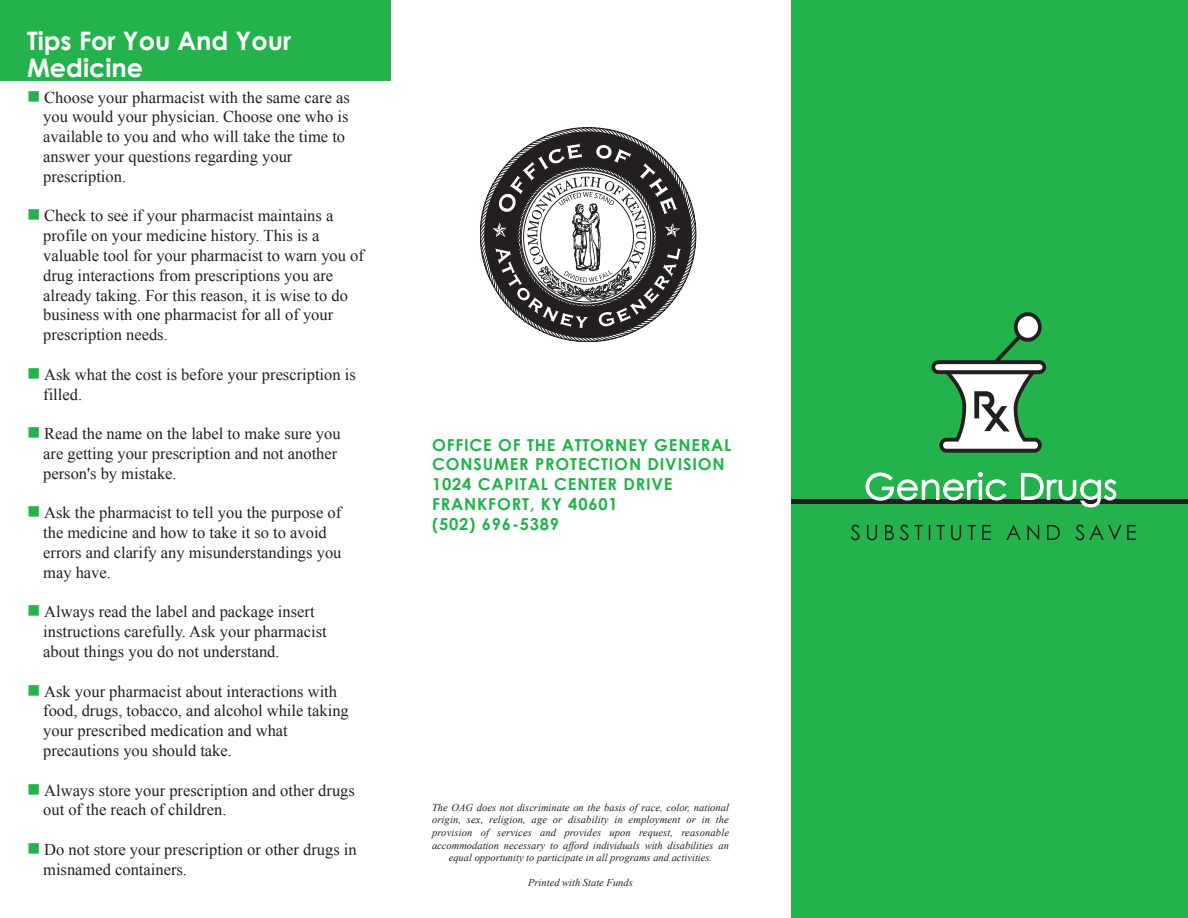
<style>
.page{position:relative;width:1188px;height:918px;background:#fff}
.page>*{position:absolute;margin:0;border:0;box-sizing:border-box;transform-origin:0 0}
.t1{font:700 25.5px/27px "Century Gothic";color:#fff}
.t2{font:16.5px/19.8px "Times New Roman";color:#231f20}
.t3{font:700 16.5px/19.8px "Century Gothic";letter-spacing:.05em;color:#23b24b}
.t4{font:italic 10.5px/12.6px "Times New Roman";color:#231f20;text-align:center}
.s1{color:#23b24b}
</style>
<div class="page">
<div style="left:0;top:0;width:392px;height:81px;background:#23b24b"></div>
<div style="left:791px;top:0;width:397px;height:918px;background:#23b24b"></div>
<svg style="left:932px;top:312px;width:114px;height:141px"></svg>
<svg style="left:851px;top:525px;width:285px;height:15px"></svg>
<hr style="left:791px;top:500px;width:397px;height:4px;background:#231f20">
<svg style="left:866px;top:472px;width:250px;height:35px"></svg>
<svg style="left:480px;top:127px;width:217px;height:215px"></svg>
<h1 class="t1" style="left:27px;top:26px;width:266px">Tips For You And Your<br>Medicine</h1>
<p class="t2" style="left:43px;top:87px;width:308px;text-indent:-16px"><span class="s1">■</span> Choose your pharmacist with the same care as you would your physician. Choose one who is available to you and who will take the time to answer your questions regarding your prescription.</p>
<p class="t2" style="left:43px;top:206px;width:322px;text-indent:-16px"><span class="s1">■</span> Check to see if your pharmacist maintains a profile on your medicine history. This is a valuable tool for your pharmacist to warn you of drug interactions from prescriptions you are already taking. For this reason, it is wise to do business with one pharmacist for all of your prescription needs.</p>
<p class="t2" style="left:43px;top:364px;width:314px;text-indent:-16px"><span class="s1">■</span> Ask what the cost is before your prescription is filled.</p>
<p class="t2" style="left:43px;top:424px;width:299px;text-indent:-16px"><span class="s1">■</span> Read the name on the label to make sure you are getting your prescription and not another person's by mistake.</p>
<p class="t2" style="left:43px;top:503px;width:300px;text-indent:-16px"><span class="s1">■</span> Ask the pharmacist to tell you the purpose of the medicine and how to take it so to avoid errors and clarify any misunderstandings you may have.</p>
<p class="t2" style="left:43px;top:602px;width:285px;text-indent:-16px"><span class="s1">■</span> Always read the label and package insert instructions carefully. Ask your pharmacist about things you do not understand.</p>
<p class="t2" style="left:43px;top:681px;width:307px;text-indent:-16px"><span class="s1">■</span> Ask your pharmacist about interactions with food, drugs, tobacco, and alcohol while taking your prescribed medication and what precautions you should take.</p>
<p class="t2" style="left:43px;top:780px;width:313px;text-indent:-16px"><span class="s1">■</span> Always store your prescription and other drugs out of the reach of children.</p>
<p class="t2" style="left:43px;top:839px;width:315px;text-indent:-16px"><span class="s1">■</span> Do not store your prescription or other drugs in misnamed containers.</p>
<p class="t3" style="left:432px;top:434px;width:301px">OFFICE OF THE ATTORNEY GENERAL<br>CONSUMER PROTECTION DIVISION<br>1024 CAPITAL CENTER DRIVE<br>FRANKFORT, KY 40601<br>(502) 696-5389</p>
<p class="t4" style="left:432px;top:801px;width:299px">The OAG does not discriminate on the basis of race, color, national origin, sex, religion, age or disability in employment or in the provision of services and provides upon request, reasonable accommodation necessary to afford individuals with disabilities an equal opportunity to participate in all programs and activities.</p>
<p class="t4" style="left:528px;top:876px;width:106px">Printed with State Funds</p>
</div>
